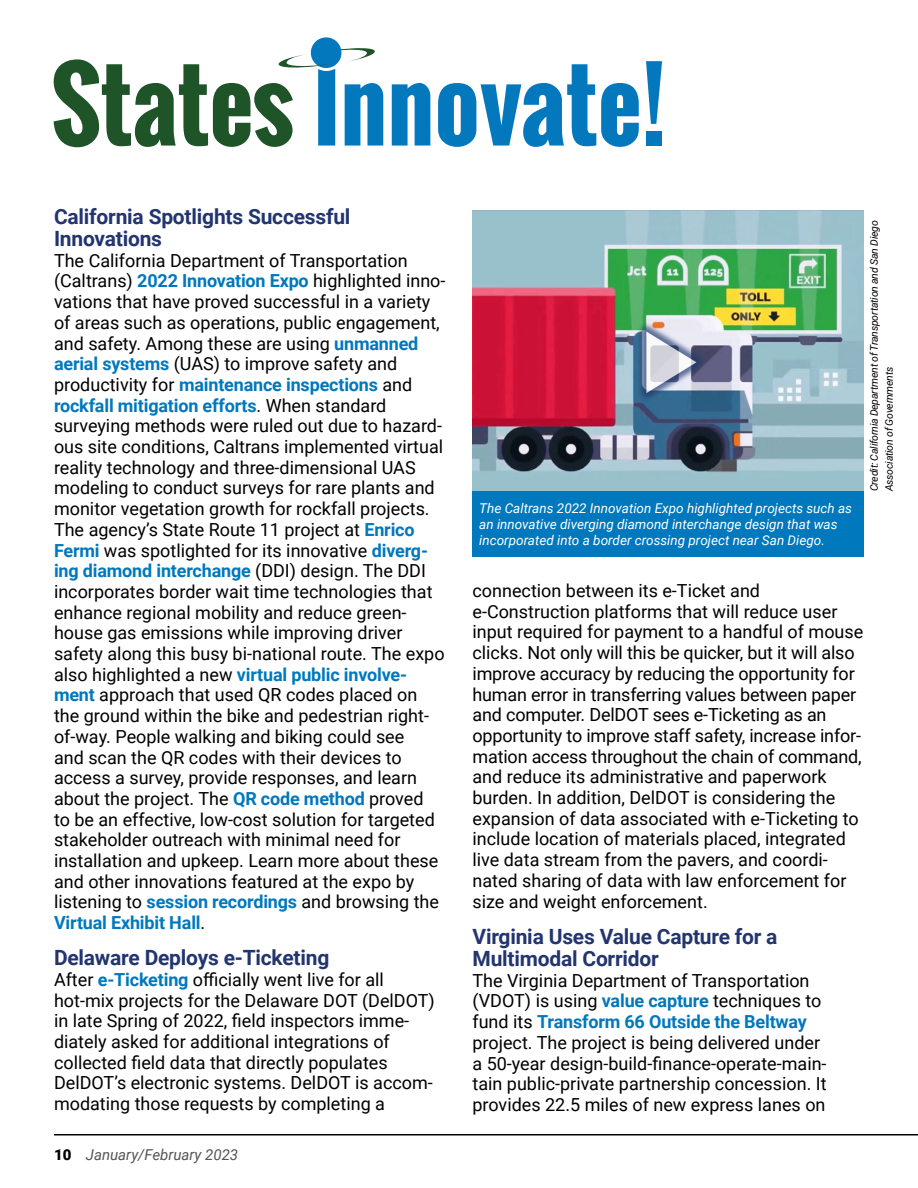
<style>
.page{position:relative;width:918px;height:1188px;background:#fff}
.page>*{position:absolute;margin:0;border:0;box-sizing:border-box;transform-origin:0 0}
.t1{font:700 21px/22.5px "Roboto";letter-spacing:-.01em;color:#22356f}
.t2{font:18px/20.7px "Roboto";color:#000}
.t3{font:italic 15px "Roboto";color:#535457}
.t4{font:italic 13.5px/16.2px "Roboto";color:#fff}
.t5{font:italic 10.5px/15px "Roboto";letter-spacing:-.02em;color:#000}
.s1{font-weight:700;color:#0078bd}
.s2{font-weight:900;font-style:normal;color:#000}
</style>
<div class="page">
<hr style="left:54px;top:1134px;width:864px;height:2px;background:#000">
<svg style="left:392px;top:83px;width:38px;height:63px;background:#3190c8"></svg>
<div style="left:646px;top:131px;width:15px;height:15px;background:#0478bd"></div>
<svg style="left:646px;top:61px;width:16px;height:63px"></svg>
<div style="left:311px;top:37px;width:30px;height:31px;background:#0478bd;border-radius:50%"></div>
<svg style="left:438px;top:64px;width:201px;height:83px"></svg>
<svg style="left:54px;top:47px;width:329px;height:100px"></svg>
<img style="left:472px;top:211px;width:392px;height:281px">
<div style="left:472px;top:492px;width:392px;height:65px;background:#0078bd"></div>
<div style="left:636px;top:322px;width:70px;height:81px;background:#1d3a6c;opacity:.92"></div>
<svg style="left:646px;top:332px;width:50px;height:61px"></svg>
<p class="t1" style="left:54px;top:204px;width:298px">California Spotlights Successful<br>Innovations</p>
<p class="t2" style="left:54px;top:249px;width:393px">The California Department of Transportation (Caltrans) <span class="s1">2022 Innovation Expo</span> highlighted inno&shy;vations that have proved successful in a variety of areas such as operations, public engagement, and safety. Among these are using <span class="s1">unmanned aerial systems</span> (UAS) to improve safety and productivity for <span class="s1">maintenance inspections</span> and <span class="s1">rockfall mitigation efforts</span>. When standard surveying methods were ruled out due to hazard&shy;ous site conditions, Caltrans implemented virtual reality technology and three-dimensional UAS modeling to conduct surveys for rare plants and monitor vegetation growth for rockfall projects.<br>The agency’s State Route 11 project at <span class="s1">Enrico Fermi</span> was spotlighted for its innovative <span class="s1">diverg&shy;ing diamond interchange</span> (DDI) design. The DDI incorporates border wait time technologies that enhance regional mobility and reduce green&shy;house gas emissions while improving driver safety along this busy bi-national route. The expo also highlighted a new <span class="s1">virtual public involve&shy;ment</span> approach that used QR codes placed on the ground within the bike and pedestrian right&shy;of-way. People walking and biking could see<br>and scan the QR codes with their devices to access a survey, provide responses, and learn about the project. The <span class="s1">QR code method</span> proved<br>to be an effective, low-cost solution for targeted stakeholder outreach with minimal need for installation and upkeep. Learn more about these and other innovations featured at the expo by listening to <span class="s1">session recordings</span> and browsing the <span class="s1">Virtual Exhibit Hall</span>.</p>
<p class="t1" style="left:54px;top:946px;width:277px">Delaware Deploys e-Ticketing</p>
<p class="t2" style="left:54px;top:968px;width:382px">After <span class="s1">e-Ticketing</span> officially went live for all hot-mix projects for the Delaware DOT (DelDOT) in late Spring of 2022, field inspectors imme&shy;diately asked for additional integrations of collected field data that directly populates DelDOT’s electronic systems. DelDOT is accom&shy;modating those requests by completing a</p>
<p class="t3" style="left:54px;top:1144px;width:186px"><span class="s2">10</span> January/February 2023</p>
<p class="t4" style="left:479px;top:500px;width:374px">The Caltrans 2022 Innovation Expo highlighted projects such as an innovative diverging diamond interchange design that was incorporated into a border crossing project near San Diego.</p>
<p class="t5" style="left:866px;top:491px;width:272px;rotate:-90deg">Credit: California Department of Transportation and San Diego<br>Association of Governments</p>
<p class="t2" style="left:472px;top:580px;width:392px">connection between its e-Ticket and e-Construction platforms that will reduce user input required for payment to a handful of mouse clicks. Not only will this be quicker, but it will also improve accuracy by reducing the opportunity for human error in transferring values between paper and computer. DelDOT sees e-Ticketing as an opportunity to improve staff safety, increase infor&shy;mation access throughout the chain of command, and reduce its administrative and paperwork burden. In addition, DelDOT is considering the expansion of data associated with e-Ticketing to include location of materials placed, integrated live data stream from the pavers, and coordi&shy;nated sharing of data with law enforcement for size and weight enforcement.</p>
<p class="t1" style="left:472px;top:924px;width:307px">Virginia Uses Value Capture for a<br>Multimodal Corridor</p>
<p class="t2" style="left:472px;top:969px;width:356px">The Virginia Department of Transportation (VDOT) is using <span class="s1">value capture</span> techniques to fund its <span class="s1">Transform 66 Outside the Beltway </span>project. The project is being delivered under a 50-year design-build-finance-operate-main&shy;tain public-private partnership concession. It provides 22.5 miles of new express lanes on</p>
</div>
